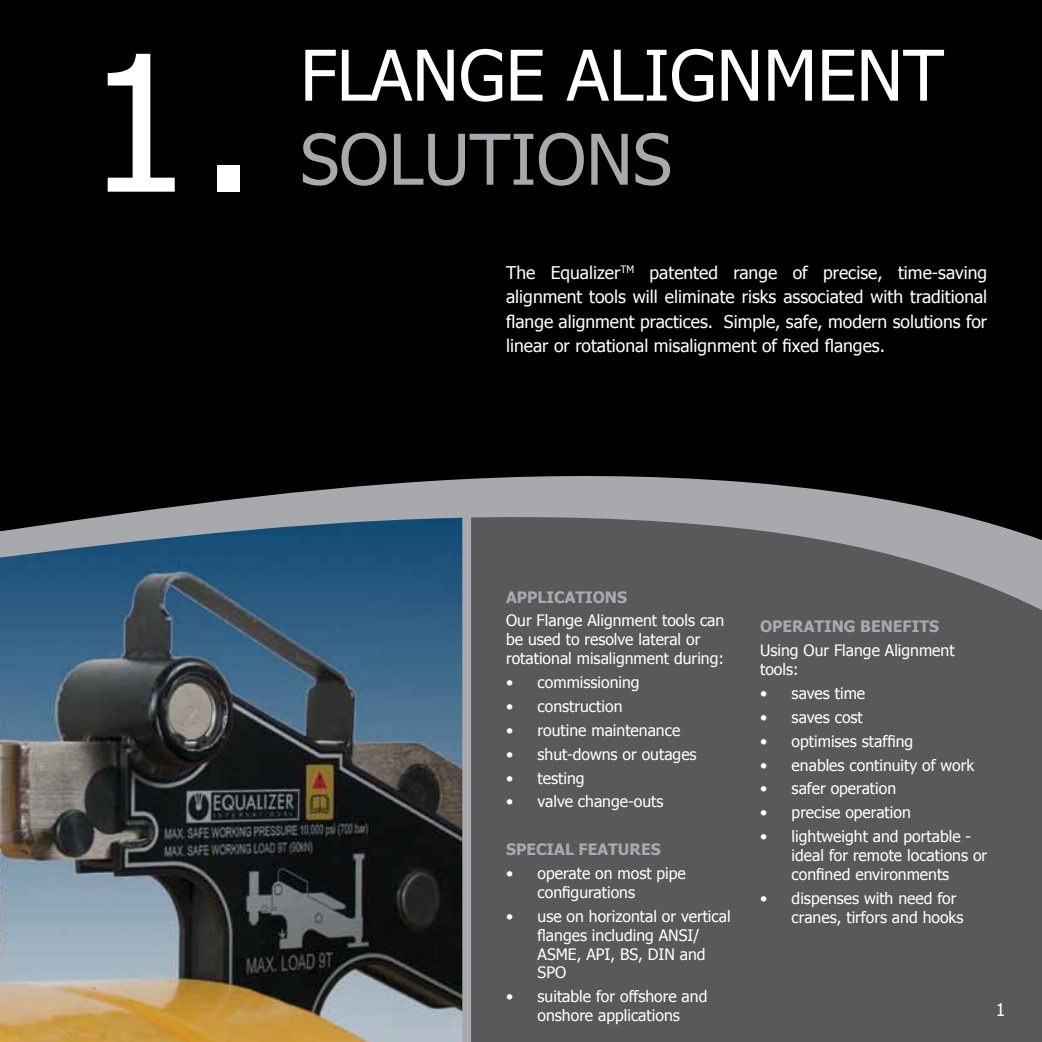
<style>
.page{position:relative;width:1042px;height:1042px;background:#000}
.page>*{position:absolute;margin:0;border:0;box-sizing:border-box;transform-origin:0 0}
.t1{font:189px "Tahoma";color:#fff}
.t2{font:70px "Tahoma";color:#fff}
.t3{font:70px "Tahoma";color:#a7a9ac}
.t4{font:17.5px/24.5px "Tahoma";color:#fff;text-align:justify}
.t5{font:15.75px/18.9px "Tahoma";color:#fff}
.t6{font:700 15.75px "Tahoma";color:#a7a9ac}
</style>
<div class="page">
<div style="left:471px;top:664px;width:571px;height:378px;background:#58595b"></div>
<img style="left:0;top:664px;width:462px;height:378px">
<svg style="left:0;top:476px;width:1042px;height:188px"></svg>
<div style="left:462px;top:512px;width:9px;height:530px;background:#a7a9ac"></div>
<h1 class="t1" style="left:87px;top:-4px;width:171px">1.</h1>
<h2 class="t2" style="left:300px;top:28px;width:645px">FLANGE ALIGNMENT</h2>
<h2 class="t3" style="left:300px;top:112px;width:373px">SOLUTIONS</h2>
<p class="t4" style="left:506px;top:259px;width:483px">The Equalizer<sup>TM</sup> patented range of precise, time-saving alignment tools will eliminate risks associated with traditional flange alignment practices. Simple, safe, modern solutions for linear or rotational misalignment of fixed flanges.</p>
<p class="t6" style="left:506px;top:586px;width:122px">APPLICATIONS</p>
<p class="t5" style="left:506px;top:610px;width:220px">Our Flange Alignment tools can be used to resolve lateral or rotational misalignment during:</p>
<p class="t5" style="left:506px;top:672px;width:135px">• commissioning</p>
<p class="t5" style="left:506px;top:696px;width:118px">• construction</p>
<p class="t5" style="left:506px;top:720px;width:176px">• routine maintenance</p>
<p class="t5" style="left:506px;top:744px;width:192px">• shut-downs or outages</p>
<p class="t5" style="left:506px;top:767px;width:80px">• testing</p>
<p class="t5" style="left:506px;top:791px;width:159px">• valve change-outs</p>
<p class="t6" style="left:506px;top:838px;width:156px">SPECIAL FEATURES</p>
<p class="t5" style="left:537px;top:863px;width:150px;text-indent:-32px">• operate on most pipe configurations</p>
<p class="t5" style="left:537px;top:906px;width:195px;text-indent:-32px">• use on horizontal or vertical flanges including ANSI/<br>ASME, API, BS, DIN and<br>SPO</p>
<p class="t5" style="left:506px;top:986px;width:203px;text-align:center">• suitable for offshore and onshore applications</p>
<p class="t6" style="left:760px;top:615px;width:180px">OPERATING BENEFITS</p>
<p class="t5" style="left:760px;top:640px;width:196px">Using Our Flange Alignment tools:</p>
<p class="t5" style="left:760px;top:683px;width:107px">• saves time</p>
<p class="t5" style="left:760px;top:707px;width:104px">• saves cost</p>
<p class="t5" style="left:760px;top:731px;width:155px">• optimises staffing</p>
<p class="t5" style="left:760px;top:754px;width:216px">• enables continuity of work</p>
<p class="t5" style="left:760px;top:778px;width:137px">• safer operation</p>
<p class="t5" style="left:760px;top:802px;width:152px">• precise operation</p>
<p class="t5" style="left:791px;top:826px;width:197px;text-indent:-32px">• lightweight and portable - ideal for remote locations or confined environments</p>
<p class="t5" style="left:791px;top:888px;width:173px;text-indent:-32px">• dispenses with need for cranes, tirfors and hooks</p>
<p class="t4" style="left:995px;top:996px;width:11px">1</p>
</div>
